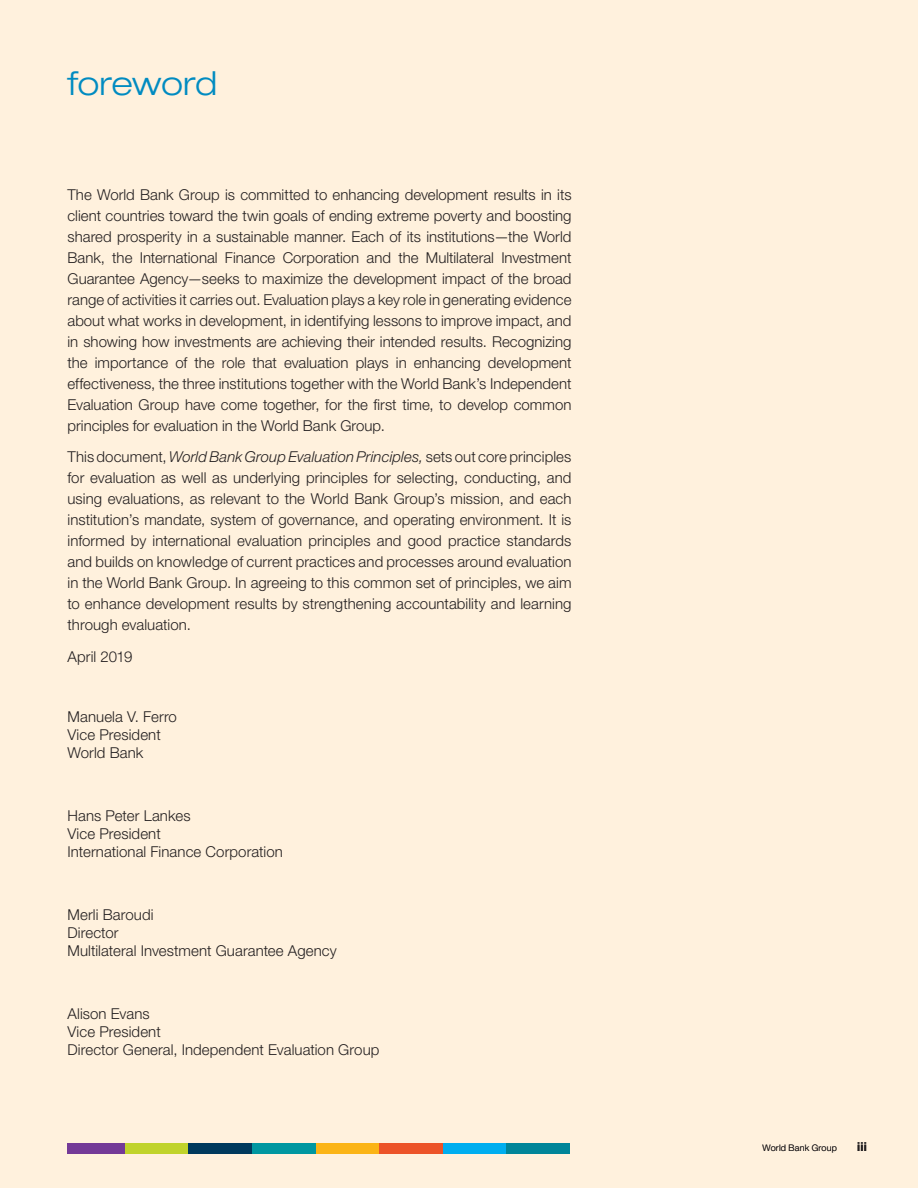
<style>
.page{position:relative;width:918px;height:1188px;background:#fff1dd}
.page>*{position:absolute;margin:0;border:0;box-sizing:border-box;transform-origin:0 0}
.Section_Chapter_head{font:300 expanded 33px "Helvetica Neue";letter-spacing:-.01em;color:#008bc1}
.Body_text{font:300 15px/21px "Helvetica Neue";letter-spacing:.005em;color:#231f20}
.Page_Number_-_Right{font:500 expanded 12px "Helvetica Neue";color:#231f20}
.Subtitle_-_Right_Fac{font:300 9px "Helvetica Neue";letter-spacing:.025em;color:#231f20}
.s1{font-style:italic}
</style>
<div class="page">
<div style="left:68px;top:1143px;width:57px;height:11px;background:#743a97"></div>
<div style="left:125px;top:1143px;width:64px;height:11px;background:#c0d32b"></div>
<div style="left:189px;top:1143px;width:63px;height:11px;background:#00395c"></div>
<div style="left:252px;top:1143px;width:64px;height:11px;background:#0097a0"></div>
<div style="left:316px;top:1143px;width:63px;height:11px;background:#fbb416"></div>
<div style="left:379px;top:1143px;width:64px;height:11px;background:#ec5328"></div>
<div style="left:443px;top:1143px;width:64px;height:11px;background:#00aeef"></div>
<div style="left:507px;top:1143px;width:63px;height:11px;background:#008599"></div>
<p class="Section_Chapter_head" style="left:68px;top:63px;width:151px">foreword</p>
<p class="Body_text" style="left:68px;top:184px;width:506px;text-align:justify">The World Bank Group is committed to enhancing development results in its client countries toward the twin goals of ending extreme poverty and boosting shared prosperity in a sustainable manner. Each of its institutions—the World Bank, the International Finance Corporation and the Multilateral Investment Guarantee Agency—seeks to maximize the development impact of the broad range of activities it carries out. Evaluation plays a key role in generating evidence about what works in development, in identifying lessons to improve impact, and in showing how investments are achieving their intended results. Recognizing the importance of the role that evaluation plays in enhancing development effectiveness, the three institutions together with the World Bank’s Independent Evaluation Group have come together, for the first time, to develop common principles for evaluation in the World Bank Group.</p>
<p class="Body_text" style="left:68px;top:446px;width:506px;text-align:justify">This document, <span class="s1">World Bank Group Evaluation Principles,</span> sets out core principles for evaluation as well as underlying principles for selecting, conducting, and using evaluations, as relevant to the World Bank Group’s mission, and each institution’s mandate, system of governance, and operating environment. It is informed by international evaluation principles and good practice standards and builds on knowledge of current practices and processes around evaluation in the World Bank Group. In agreeing to this common set of principles, we aim to enhance development results by strengthening accountability and learning through evaluation.</p>
<p class="Body_text" style="left:68px;top:646px;width:66px">April 2019</p>
<p class="Body_text" style="left:68px;top:707px;width:111px;line-height:18px">Manuela V. Ferro<br>Vice President<br>World Bank</p>
<p class="Body_text" style="left:68px;top:806px;width:217px;line-height:18px">Hans Peter Lankes<br>Vice President<br>International Finance Corporation</p>
<p class="Body_text" style="left:68px;top:905px;width:271px;line-height:18px">Merli Baroudi<br>Director<br>Multilateral Investment Guarantee Agency</p>
<p class="Body_text" style="left:68px;top:1004px;width:313px;line-height:18px">Alison Evans<br>Vice President<br>Director General, Independent Evaluation Group</p>
<p class="Subtitle_-_Right_Fac" style="left:763px;top:1143px;width:76px">World Bank Group</p>
<p class="Page_Number_-_Right" style="left:857px;top:1139px;width:11px">iii</p>
</div>
